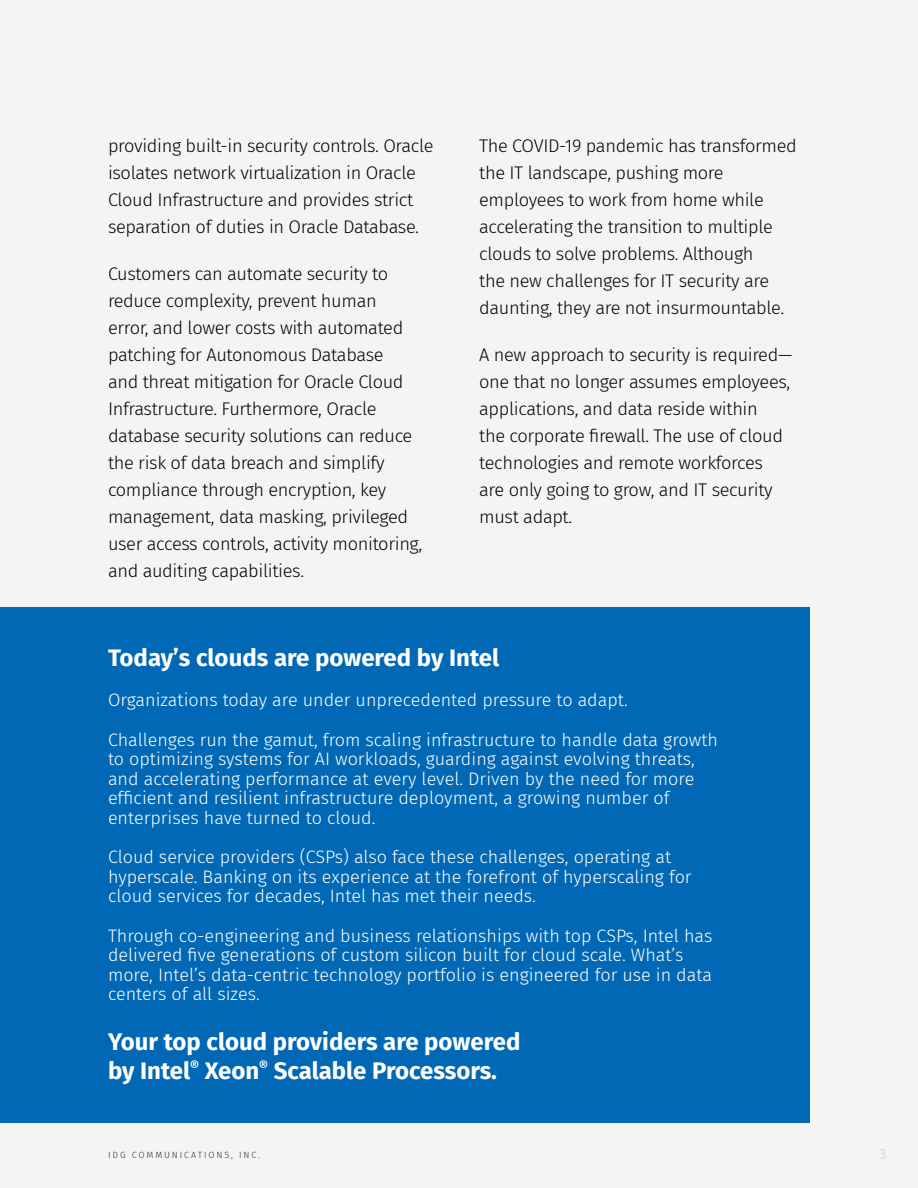
<style>
.page{position:relative;width:918px;height:1188px;background:#f4f4f4}
.page>*{position:absolute;margin:0;border:0;box-sizing:border-box;transform-origin:0 0}
.t1{font:700 24px/28.8px "Fira Sans";color:#fff}
.t2{font:300 18.3px/27px "Fira Sans";letter-spacing:-.02em;color:#000101}
.t3{font:300 18px/19.6px "Fira Sans";color:#fff}
.t4{font:300 9px "Fira Sans";letter-spacing:.21em;color:#30302f}
</style>
<div class="page">
<div style="left:0;top:608px;width:810px;height:515px;background:#0068b5"></div>
<p class="t2" style="left:108px;top:132px;width:327px">providing built-in security controls. Oracle isolates network virtualization in Oracle Cloud Infrastructure and provides strict separation of duties in Oracle Database.</p>
<p class="t2" style="left:108px;top:260px;width:316px">Customers can automate security to reduce complexity, prevent human<br>error, and lower costs with automated patching for Autonomous Database<br>and threat mitigation for Oracle Cloud Infrastructure. Furthermore, Oracle database security solutions can reduce the risk of data breach and simplify compliance through encryption, key management, data masking, privileged user access controls, activity monitoring, and auditing capabilities.</p>
<p class="t2" style="left:479px;top:132px;width:319px">The COVID-19 pandemic has transformed the IT landscape, pushing more employees to work from home while accelerating the transition to multiple clouds to solve problems. Although<br>the new challenges for IT security are daunting, they are not insurmountable.</p>
<p class="t2" style="left:479px;top:341px;width:315px">A new approach to security is required— one that no longer assumes employees, applications, and data reside within<br>the corporate firewall. The use of cloud technologies and remote workforces are only going to grow, and IT security must adapt.</p>
<p class="t1" style="left:108px;top:642px;width:393px">Today’s clouds are powered by Intel</p>
<p class="t3" style="left:108px;top:690px;width:521px">Organizations today are under unprecedented pressure to adapt.</p>
<p class="t3" style="left:108px;top:729px;width:612px">Challenges run the gamut, from scaling infrastructure to handle data growth to optimizing systems for AI workloads, guarding against evolving threats, and accelerating performance at every level. Driven by the need for more efficient and resilient infrastructure deployment, a growing number of enterprises have turned to cloud.</p>
<p class="t3" style="left:108px;top:847px;width:585px">Cloud service providers (CSPs) also face these challenges, operating at hyperscale. Banking on its experience at the forefront of hyperscaling for cloud services for decades, Intel has met their needs.</p>
<p class="t3" style="left:108px;top:925px;width:606px">Through co-engineering and business relationships with top CSPs, Intel has delivered five generations of custom silicon built for cloud scale. What’s more, Intel’s data-centric technology portfolio is engineered for use in data centers of all sizes.</p>
<p class="t1" style="left:108px;top:1026px;width:414px">Your top cloud providers are powered by Intel<sup>®</sup> Xeon<sup>®</sup> Scalable Processors.</p>
<p class="t4" style="left:108px;top:1149px;width:154px">IDG COMMUNICATIONS, INC.</p>
</div>
